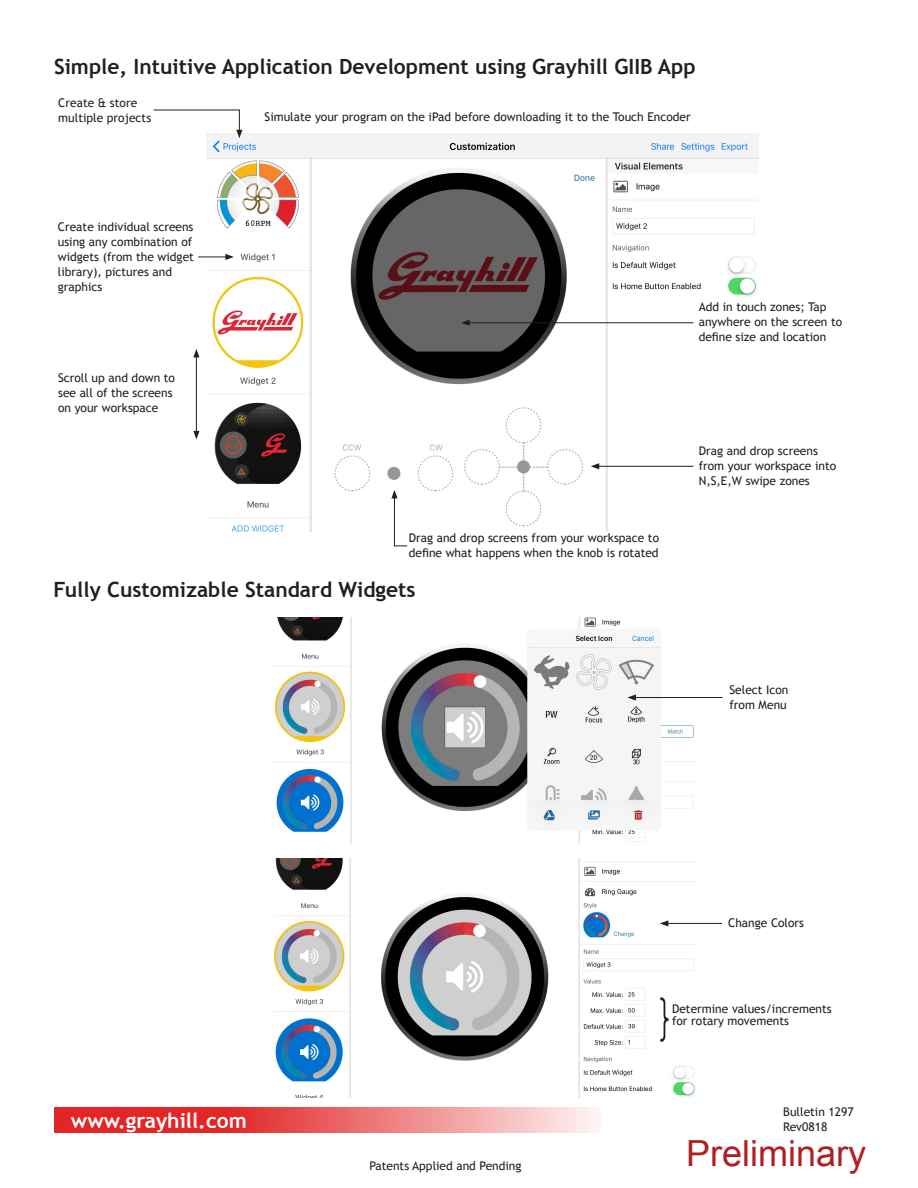
<style>
.page{position:relative;width:918px;height:1188px;background:#fff}
.page>*{position:absolute;margin:0;border:0;box-sizing:border-box;transform-origin:0 0}
.t1{font:36px "Arial";color:#b21f23}
.t2{font:700 21px "Trebuchet MS";color:#231f20}
.t3{font:700 21px "Trebuchet MS";color:#fff}
.t4{font:12px/15px "Trebuchet MS";color:#231f20}
</style>
<div class="page">
<svg style="left:54px;top:1107px;width:544px;height:25px;background:#eb6b6b"></svg>
<img style="left:207px;top:134px;width:552px;height:398px">
<img style="left:271px;top:618px;width:426px;height:226px">
<img style="left:274px;top:858px;width:423px;height:240px">
<hr style="left:666px;top:923px;width:56px;height:1px;background:#231f20">
<svg style="left:660px;top:920px;width:8px;height:7px"></svg>
<img style="left:650px;top:993px;width:29px;height:51px">
<hr style="left:154px;top:110px;width:86px;height:1px;background:#231f20">
<svg style="left:236px;top:110px;width:6px;height:28px"></svg>
<hr style="left:198px;top:257px;width:30px;height:1px;background:#231f20">
<svg style="left:225px;top:254px;width:9px;height:6px"></svg>
<hr style="left:196px;top:355px;width:1px;height:78px;background:#231f20">
<svg style="left:193px;top:349px;width:6px;height:8px"></svg>
<svg style="left:193px;top:431px;width:6px;height:8px"></svg>
<hr style="left:633px;top:697px;width:90px;height:1px;background:#231f20">
<svg style="left:627px;top:694px;width:9px;height:7px"></svg>
<hr style="left:467px;top:322px;width:226px;height:1px;background:#231f20">
<svg style="left:461px;top:320px;width:9px;height:6px"></svg>
<hr style="left:597px;top:466px;width:96px;height:1px;background:#231f20">
<svg style="left:591px;top:463px;width:8px;height:6px"></svg>
<hr style="left:394px;top:496px;width:1px;height:50px;background:#231f20">
<svg style="left:391px;top:490px;width:7px;height:8px"></svg>
<svg style="left:394px;top:546px;width:13px;height:1px"></svg>
<h2 class="t2" style="left:54px;top:58px;width:643px">Simple, Intuitive Application Development using Grayhill GIIB App</h2>
<p class="t4" style="left:58px;top:96px;width:94px">Create &amp; store multiple projects</p>
<p class="t4" style="left:265px;top:110px;width:428px">Simulate your program on the iPad before downloading it to the Touch Encoder</p>
<p class="t4" style="left:58px;top:219px;width:138px">Create individual screens using any combination of widgets (from the widget library), pictures and graphics</p>
<p class="t4" style="left:58px;top:371px;width:118px">Scroll up and down to see all of the screens on your workspace</p>
<p class="t4" style="left:409px;top:531px;width:252px">Drag and drop screens from your workspace to define what happens when the knob is rotated</p>
<h2 class="t2" style="left:54px;top:582px;width:364px">Fully Customizable Standard Widgets</h2>
<p class="t4" style="left:699px;top:299px;width:145px">Add in touch zones; Tap anywhere on the screen to define size and location</p>
<p class="t4" style="left:699px;top:444px;width:139px">Drag and drop screens from your workspace into<br>N,S,E,W swipe zones</p>
<p class="t4" style="left:730px;top:684px;width:60px">Select Icon from Menu</p>
<p class="t4" style="left:728px;top:916px;width:77px">Change Colors</p>
<h2 class="t3" style="left:71px;top:1112px;width:177px">www.grayhill.com</h2>
<p class="t4" style="left:369px;top:1159px;width:154px">Patents Applied and Pending</p>
<p class="t4" style="left:672px;top:1004px;width:161px;line-height:12px">Determine values/increments for rotary movements</p>
<p class="t4" style="left:783px;top:1104px;width:72px">Bulletin 1297<br>Rev0818</p>
<h1 class="t1" style="left:686px;top:1140px;width:182px">Preliminary</h1>
</div>
